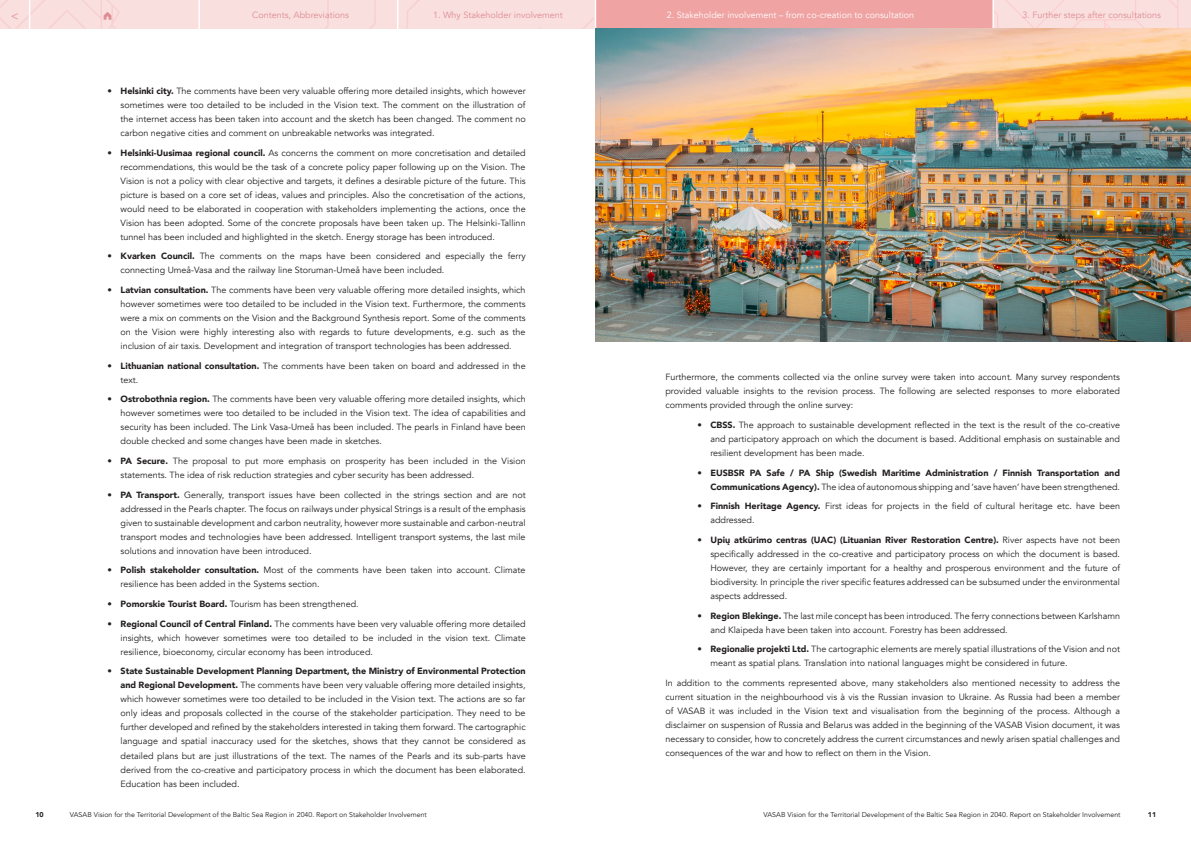
<style>
.page{position:relative;width:1191px;height:842px;background:#fff}
.page>*{position:absolute;margin:0;border:0;box-sizing:border-box;transform-origin:0 0}
.t1{font:12px "Avenir";color:#de8e94}
.Uzskaitijums{font:9px/14px "Avenir";color:#231f20;text-align:justify}
.Pamatteksts_2{font:9px/14px "Avenir";color:#231f20;text-align:justify}
.Uzskaitijums-2{font:900 9px/14px "Avenir";color:#231f20;text-align:right}
.t2{font:9px "Avenir";color:#de8e94}
.t3{font:9px "Avenir";color:#fff}
.t4{font:7px "Avenir";color:#231f20}
.t5{font:900 7px "Avenir";color:#231f20}
.s1{font-weight:900}
.s2{font-weight:400}
</style>
<div class="page">
<svg style="left:0;top:0;width:1191px;height:29px;background:#f6cbcb"></svg>
<img style="left:595px;top:28px;width:596px;height:314px">
<h1 class="t1" style="left:11px;top:8px;width:9px">&lt;</h1>
<p class="t2" style="left:252px;top:9px;width:98px">Contents, Abbreviations</p>
<p class="t2" style="left:433px;top:9px;width:131px">1. Why Stakeholder involvement</p>
<p class="t3" style="left:667px;top:9px;width:249px">2. Stakeholder involvement – from co-creation to consultation</p>
<p class="t2" style="left:1022px;top:9px;width:140px">3. Further steps after consultations</p>
<p class="Uzskaitijums" style="left:120px;top:84px;width:407px;text-indent:-13px"><span class="s1">• Helsinki city.</span> The comments have been very valuable offering more detailed insights, which however sometimes were too detailed to be included in the Vision text. The comment on the illustration of the internet access has been taken into account and the sketch has been changed. The comment no carbon negative cities and comment on unbreakable networks was integrated.</p>
<p class="Uzskaitijums" style="left:120px;top:146px;width:407px;text-indent:-13px"><span class="s1">• Helsinki-Uusimaa regional council.</span> As concerns the comment on more concretisation and detailed recommendations, this would be the task of a concrete policy paper following up on the Vision. The Vision is not a policy with clear objective and targets, it defines a desirable picture of the future. This picture is based on a core set of ideas, values and principles. Also the concretisation of the actions, would need to be elaborated in cooperation with stakeholders implementing the actions, once the Vision has been adopted. Some of the concrete proposals have been taken up. The Helsinki-Tallinn tunnel has been included and highlighted in the sketch. Energy storage has been introduced.</p>
<p class="Uzskaitijums" style="left:120px;top:249px;width:407px;text-indent:-13px"><span class="s1">• Kvarken Council.</span> The comments on the maps have been considered and especially the ferry connecting Umeå-Vasa and the railway line Storuman-Umeå have been included.</p>
<p class="Uzskaitijums" style="left:120px;top:283px;width:407px;text-indent:-13px"><span class="s1">• Latvian consultation.</span> The comments have been very valuable offering more detailed insights, which however sometimes were too detailed to be included in the Vision text. Furthermore, the comments were a mix on comments on the Vision and the Background Synthesis report. Some of the comments on the Vision were highly interesting also with regards to future developments, e.g. such as the inclusion of air taxis. Development and integration of transport technologies has been addressed.</p>
<p class="Uzskaitijums" style="left:120px;top:359px;width:407px;text-indent:-13px"><span class="s1">• Lithuanian national consultation.</span> The comments have been taken on board and addressed in the text.</p>
<p class="Uzskaitijums" style="left:120px;top:392px;width:407px;text-indent:-13px"><span class="s1">• Ostrobothnia region.</span> The comments have been very valuable offering more detailed insights, which however sometimes were too detailed to be included in the Vision text. The idea of capabilities and security has been included. The Link Vasa-Umeå has been included. The pearls in Finland have been double checked and some changes have been made in sketches.</p>
<p class="Uzskaitijums" style="left:120px;top:454px;width:407px;text-indent:-13px"><span class="s1">• PA Secure.</span> The proposal to put more emphasis on prosperity has been included in the Vision statements. The idea of risk reduction strategies and cyber security has been addressed.</p>
<p class="Uzskaitijums" style="left:120px;top:488px;width:407px;text-indent:-13px"><span class="s1">• PA Transport.</span> Generally, transport issues have been collected in the strings section and are not addressed in the Pearls chapter. The focus on railways under physical Strings is a result of the emphasis given to sustainable development and carbon neutrality, however more sustainable and carbon-neutral transport modes and technologies have been addressed. Intelligent transport systems, the last mile solutions and innovation have been introduced.</p>
<p class="Uzskaitijums" style="left:120px;top:563px;width:406px;text-indent:-13px"><span class="s1">• Polish stakeholder consultation.</span> Most of the comments have been taken into account. Climate resilience has been added in the Systems section.</p>
<p class="Uzskaitijums" style="left:107px;top:597px;width:253px"><span class="s1">• Pomorskie Tourist Board.</span> Tourism has been strengthened.</p>
<p class="Uzskaitijums" style="left:120px;top:617px;width:407px;text-indent:-13px"><span class="s1">• Regional Council of Central Finland.</span> The comments have been very valuable offering more detailed insights, which however sometimes were too detailed to be included in the vision text. Climate resilience, bioeconomy, circular economy has been introduced.</p>
<p class="Uzskaitijums" style="left:120px;top:664px;width:407px;text-indent:-13px"><span class="s1">• State Sustainable Development Planning Department, the Ministry of Environmental Protection and Regional Development.</span> The comments have been very valuable offering more detailed insights, which however sometimes were too detailed to be included in the Vision text. The actions are so far only ideas and proposals collected in the course of the stakeholder participation. They need to be further developed and refined by the stakeholders interested in taking them forward. The cartographic language and spatial inaccuracy used for the sketches, shows that they cannot be considered as detailed plans but are just illustrations of the text. The names of the Pearls and its sub-parts have derived from the co-creative and participatory process in which the document has been elaborated.<br>Education has been included.</p>
<p class="Pamatteksts_2" style="left:665px;top:370px;width:456px">Furthermore, the comments collected via the online survey were taken into account. Many survey respondents provided valuable insights to the revision process. The following are selected responses to more elaborated comments provided through the online survey:</p>
<p class="Uzskaitijums" style="left:710px;top:418px;width:411px;text-indent:-13px"><span class="s1">• CBSS.</span> The approach to sustainable development reflected in the text is the result of the co-creative and participatory approach on which the document is based. Additional emphasis on sustainable and resilient development has been made.</p>
<p class="Uzskaitijums-2" style="left:697px;top:465px;width:424px">• EUSBSR PA Safe / PA Ship (Swedish Maritime Administration / Finnish Transportation and<br>Communications Agency). <span class="s2">The idea of autonomous shipping and ‘save haven’ have been strengthened.</span></p>
<p class="Uzskaitijums" style="left:710px;top:499px;width:411px;text-indent:-13px"><span class="s1">• Finnish Heritage Agency.</span> First ideas for projects in the field of cultural heritage etc. have been addressed.</p>
<p class="Uzskaitijums" style="left:710px;top:533px;width:411px;text-indent:-13px"><span class="s1">• Upių atkūrimo centras (UAC) (Lituanian River Restoration Centre).</span> River aspects have not been specifically addressed in the co-creative and participatory process on which the document is based.<br>However, they are certainly important for a healthy and prosperous environment and the future of biodiversity. In principle the river specific features addressed can be subsumed under the environmental aspects addressed.</p>
<p class="Uzskaitijums" style="left:710px;top:609px;width:411px;text-indent:-13px"><span class="s1">• Region Blekinge.</span> The last mile concept has been introduced. The ferry connections between Karlshamn and Klaipeda have been taken into account. Forestry has been addressed.</p>
<p class="Uzskaitijums" style="left:710px;top:642px;width:411px;text-indent:-13px"><span class="s1">• Regionalie projekti Ltd.</span> The cartographic elements are merely spatial illustrations of the Vision and not meant as spatial plans. Translation into national languages might be considered in future.</p>
<p class="Pamatteksts_2" style="left:665px;top:676px;width:456px">In addition to the comments represented above, many stakeholders also mentioned necessity to address the current situation in the neighbourhood vis à vis the Russian invasion to Ukraine. As Russia had been a member of VASAB it was included in the Vision text and visualisation from the beginning of the process. Although a disclaimer on suspension of Russia and Belarus was added in the beginning of the VASAB Vision document, it was necessary to consider, how to concretely address the current circumstances and newly arisen spatial challenges and consequences of the war and how to reflect on them in the Vision.</p>
<p class="t4" style="left:70px;top:810px;width:358px">VASAB Vision for the Territorial Development of the Baltic Sea Region in 2040. Report on Stakeholder Involvement</p>
<p class="t4" style="left:763px;top:810px;width:358px">VASAB Vision for the Territorial Development of the Baltic Sea Region in 2040. Report on Stakeholder Involvement</p>
<p class="t5" style="left:35px;top:809px;width:10px">10</p>
<p class="t5" style="left:1148px;top:809px;width:10px">11</p>
</div>
